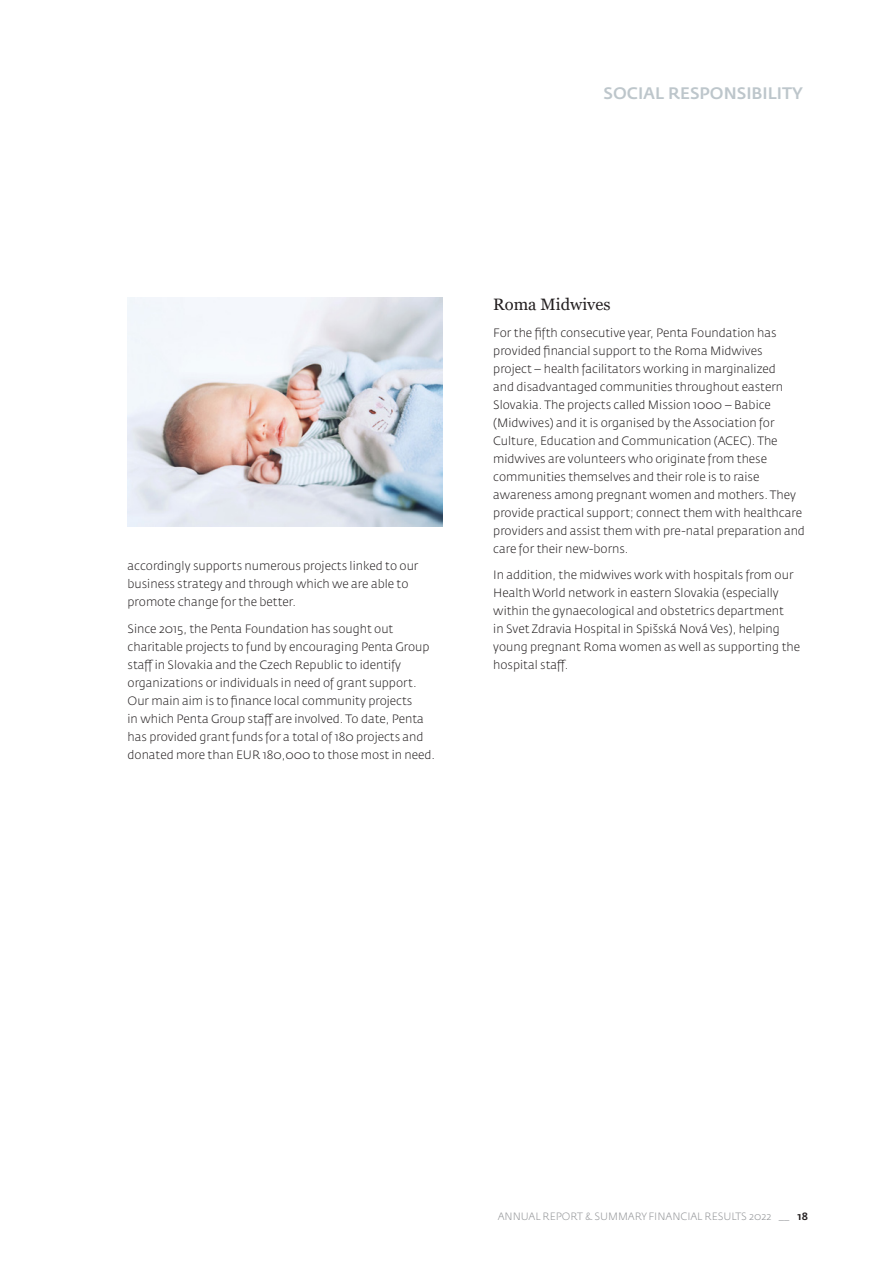
<style>
.page{position:relative;width:893px;height:1263px;background:#fff}
.page>*{position:absolute;margin:0;border:0;box-sizing:border-box;transform-origin:0 0}
._01_Nadpis_01_next_p{font:500 16.5px "Fedra Sans Pro";color:#bdc6cb}
._01_Nadpis_02{font:16.5px "Georgia";color:#231f20}
._02_BODYTEXT_-_zákla{font:300 12px/18px "Fedra Sans Pro";color:#231f20}
.t1{font:300 10.5px "Fedra Sans Pro";color:#939598}
.s1{font-weight:500;color:#231f20}
</style>
<div class="page">
<img style="left:128px;top:298px;width:314px;height:229px">
<p class="_01_Nadpis_01_next_p" style="left:604px;top:83px;width:201px">SOCIAL RESPONSIBILITY</p>
<p class="_02_BODYTEXT_-_zákla" style="left:128px;top:557px;width:292px">accordingly supports numerous projects linked to our business strategy and through which we are able to promote change for the better.</p>
<p class="_02_BODYTEXT_-_zákla" style="left:128px;top:619px;width:309px">Since 2015, the Penta Foundation has sought out charitable projects to fund by encouraging Penta Group staff in Slovakia and the Czech Republic to identify organizations or individuals in need of grant support.<br>Our main aim is to finance local community projects<br>in which Penta Group staff are involved. To date, Penta has provided grant funds for a total of 180 projects and donated more than EUR 180,000 to those most in need.</p>
<p class="_01_Nadpis_02" style="left:493px;top:294px;width:119px">Roma Midwives</p>
<p class="_02_BODYTEXT_-_zákla" style="left:493px;top:323px;width:313px">For the fifth consecutive year, Penta Foundation has provided financial support to the Roma Midwives<br>project – health facilitators working in marginalized<br>and disadvantaged communities throughout eastern Slovakia. The projects called Mission 1000 – Babice (Midwives) and it is organised by the Association for Culture, Education and Communication (ACEC). The midwives are volunteers who originate from these communities themselves and their role is to raise awareness among pregnant women and mothers. They provide practical support; connect them with healthcare providers and assist them with pre-natal preparation and care for their new-borns.</p>
<p class="_02_BODYTEXT_-_zákla" style="left:493px;top:566px;width:308px">In addition, the midwives work with hospitals from our Health World network in eastern Slovakia (especially within the gynaecological and obstetrics department<br>in Svet Zdravia Hospital in Spišská Nová Ves), helping young pregnant Roma women as well as supporting the hospital staff.</p>
<p class="t1" style="left:498px;top:1210px;width:312px">ANNUAL REPORT &amp; SUMMARY FINANCIAL RESULTS 2022 _ _ <span class="s1">18</span></p>
</div>
